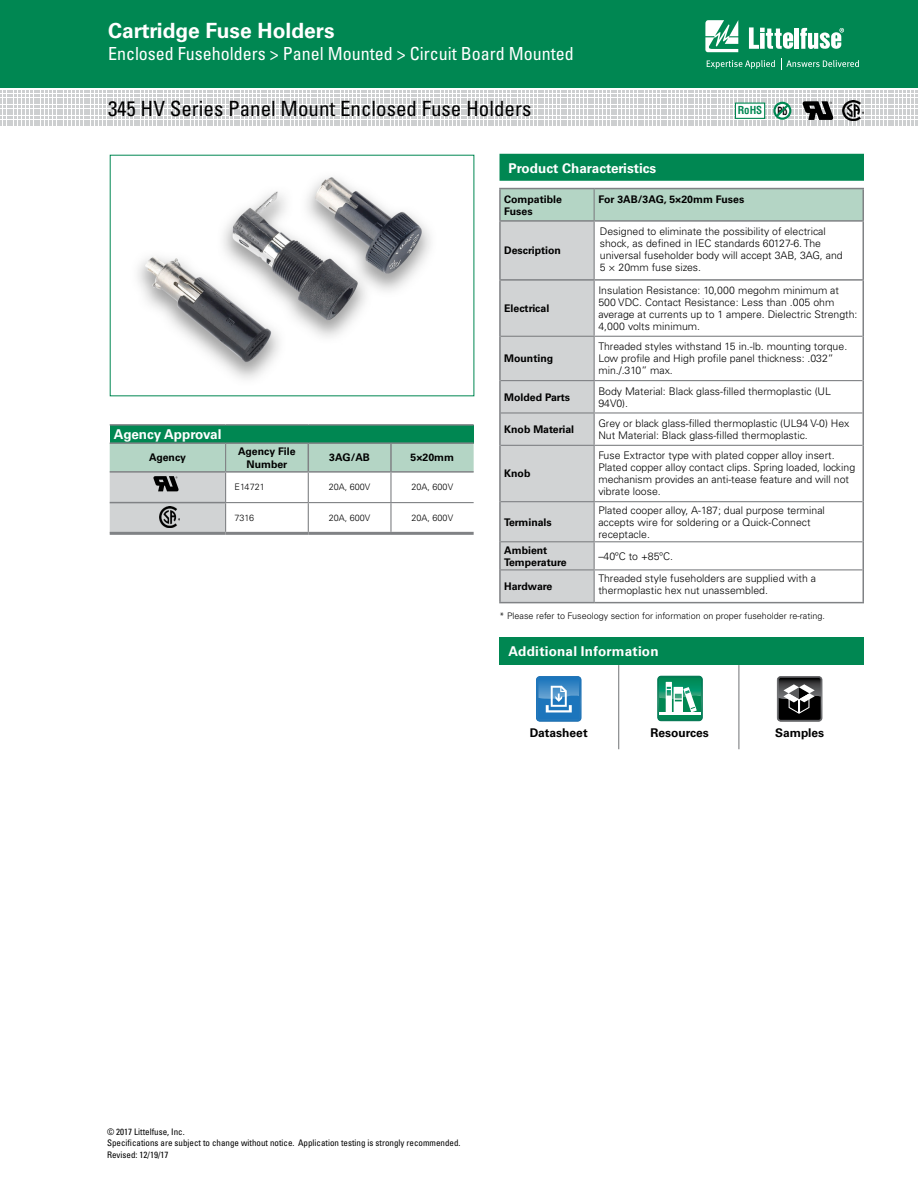
<style>
.page{position:relative;width:918px;height:1188px;background:#fff}
.page>*{position:absolute;margin:0;border:0;box-sizing:border-box;transform-origin:0 0}
.t1{font:condensed 21px "Univers LT Std";color:#000}
.t2{font:700 21px "Univers LT Std";color:#fff}
.t3{font:condensed 18px "Univers LT Std";color:#fff}
.t4{font:700 13.5px "Univers LT Std";color:#fff}
.t5{font:700 12px "Univers LT Std";color:#000}
.t6{font:700 11.55px "Univers LT Std";color:#000;scale:.7 1}
.t7{font:700 condensed 10.8px "Helvetica LT Std";color:#008752}
.t8{font:300 10.5px/12px "Univers LT Std";color:#000}
.t9{font:700 10.5px/12px "Univers LT Std";color:#000}
.t10{font:condensed 9px/10.8px "Univers LT Std";color:#000}
.t11{font:300 9px "Univers LT Std";color:#000}
</style>
<div class="page">
<div style="left:0;top:0;width:918px;height:88px;background:#008752"></div>
<svg style="left:705px;top:20px;width:33px;height:32px"></svg>
<hr style="left:795px;top:28px;width:4px;height:21px;background:#fff">
<svg style="left:800px;top:28px;width:44px;height:21px"></svg>
<svg style="left:749px;top:27px;width:44px;height:22px"></svg>
<svg style="left:707px;top:60px;width:68px;height:9px"></svg>
<svg style="left:781px;top:58px;width:78px;height:12px"></svg>
<div style="left:500px;top:154px;width:364px;height:27px;background:#008752"></div>
<hr style="left:499px;top:188px;width:95px;height:1px;background:#808285">
<hr style="left:499px;top:189px;width:2px;height:31px;background:#808285">
<hr style="left:594px;top:188px;width:270px;height:1px;background:#808285">
<hr style="left:862px;top:189px;width:2px;height:31px;background:#808285">
<hr style="left:499px;top:220px;width:95px;height:2px;background:#808285">
<hr style="left:499px;top:222px;width:2px;height:57px;background:#808285">
<hr style="left:594px;top:220px;width:270px;height:2px;background:#808285">
<hr style="left:862px;top:222px;width:2px;height:57px;background:#808285">
<hr style="left:499px;top:279px;width:95px;height:2px;background:#808285">
<hr style="left:499px;top:281px;width:2px;height:55px;background:#808285">
<hr style="left:594px;top:279px;width:270px;height:2px;background:#808285">
<hr style="left:862px;top:281px;width:2px;height:55px;background:#808285">
<hr style="left:499px;top:336px;width:2px;height:45px;background:#808285">
<hr style="left:862px;top:336px;width:2px;height:45px;background:#808285">
<hr style="left:499px;top:381px;width:2px;height:32px;background:#808285">
<hr style="left:862px;top:381px;width:2px;height:32px;background:#808285">
<hr style="left:499px;top:413px;width:2px;height:32px;background:#808285">
<hr style="left:862px;top:413px;width:2px;height:32px;background:#808285">
<hr style="left:499px;top:445px;width:2px;height:57px;background:#808285">
<hr style="left:862px;top:445px;width:2px;height:57px;background:#808285">
<hr style="left:499px;top:502px;width:2px;height:40px;background:#808285">
<hr style="left:862px;top:502px;width:2px;height:40px;background:#808285">
<hr style="left:499px;top:542px;width:2px;height:28px;background:#808285">
<hr style="left:862px;top:542px;width:2px;height:28px;background:#808285">
<hr style="left:499px;top:570px;width:2px;height:32px;background:#808285">
<hr style="left:862px;top:570px;width:2px;height:32px;background:#808285">
<hr style="left:499px;top:602px;width:95px;height:1px;background:#808285">
<hr style="left:594px;top:602px;width:270px;height:1px;background:#808285">
<svg style="left:500px;top:189px;width:363px;height:414px"></svg>
<hr style="left:501px;top:569px;width:93px;height:1px;background:#808285">
<hr style="left:594px;top:569px;width:269px;height:1px;background:#808285">
<hr style="left:594px;top:570px;width:1px;height:32px;background:#808285">
<svg style="left:0;top:91px;width:917px;height:35px"></svg>
<div style="left:110px;top:425px;width:364px;height:18px;background:#008752"></div>
<hr style="left:110px;top:424px;width:116px;height:2px;background:#808285">
<hr style="left:226px;top:424px;width:82px;height:2px;background:#808285">
<hr style="left:308px;top:424px;width:83px;height:2px;background:#808285">
<hr style="left:391px;top:424px;width:83px;height:2px;background:#808285">
<hr style="left:110px;top:442px;width:116px;height:2px;background:#808285">
<hr style="left:226px;top:442px;width:82px;height:2px;background:#808285">
<hr style="left:308px;top:442px;width:83px;height:2px;background:#808285">
<hr style="left:391px;top:442px;width:83px;height:2px;background:#808285">
<hr style="left:110px;top:532px;width:116px;height:3px;background:#808285">
<hr style="left:226px;top:532px;width:82px;height:3px;background:#808285">
<hr style="left:308px;top:532px;width:83px;height:3px;background:#808285">
<hr style="left:391px;top:532px;width:83px;height:3px;background:#808285">
<svg style="left:110px;top:443px;width:364px;height:90px"></svg>
<img style="left:843px;top:100px;width:20px;height:21px">
<img style="left:160px;top:507px;width:20px;height:20px">
<img style="left:137px;top:177px;width:294px;height:202px">
<div style="left:500px;top:637px;width:364px;height:28px;background:#008752"></div>
<svg style="left:536px;top:676px;width:46px;height:46px;background:#478fc7"></svg>
<svg style="left:777px;top:676px;width:46px;height:46px;background:#4d4d4e"></svg>
<hr style="left:738px;top:665px;width:1px;height:84px;background:#808285">
<hr style="left:618px;top:665px;width:1px;height:84px;background:#808285">
<svg style="left:657px;top:675px;width:46px;height:46px"></svg>
<hr style="left:660px;top:712px;width:41px;height:3px;background:#fff">
<h1 class="t2" style="left:108px;top:18px;width:228px">Cartridge Fuse Holders</h1>
<h2 class="t3" style="left:108px;top:42px;width:467px">Enclosed Fuseholders &gt; Panel Mounted &gt; Circuit Board Mounted</h2>
<h1 class="t1" style="left:108px;top:96px;width:425px">345 HV Series Panel Mount Enclosed Fuse Holders</h1>
<p class="t7" style="left:738px;top:104px;width:26px">RoHS</p>
<p class="t6" style="left:778px;top:104px;width:16px">Pb</p>
<p class="t4" style="left:508px;top:160px;width:149px">Product Characteristics</p>
<p class="t9" style="left:504px;top:193px;width:59px">Compatible<br>Fuses</p>
<p class="t9" style="left:598px;top:193px;width:147px">For 3AB/3AG, 5×20mm Fuses</p>
<p class="t9" style="left:504px;top:245px;width:58px">Description</p>
<p class="t8" style="left:600px;top:225px;width:244px">Designed to eliminate the possibility of electrical shock, as defined in IEC standards 60127-6. The universal fuseholder body will accept 3AB, 3AG, and 5 × 20mm fuse sizes.</p>
<p class="t4" style="left:114px;top:426px;width:109px">Agency Approval</p>
<p class="t9" style="left:149px;top:452px;width:38px">Agency</p>
<p class="t9" style="left:238px;top:445px;width:59px;line-height:12.6px;text-align:center">Agency File<br>Number</p>
<p class="t9" style="left:329px;top:452px;width:42px">3AG/AB</p>
<p class="t9" style="left:411px;top:452px;width:45px">5×20mm</p>
<p class="t11" style="left:235px;top:482px;width:32px">E14721</p>
<p class="t11" style="left:329px;top:482px;width:43px">20A, 600V</p>
<p class="t11" style="left:411px;top:482px;width:43px">20A, 600V</p>
<p class="t11" style="left:235px;top:513px;width:21px">7316</p>
<p class="t11" style="left:329px;top:513px;width:43px">20A, 600V</p>
<p class="t11" style="left:411px;top:513px;width:43px">20A, 600V</p>
<p class="t9" style="left:504px;top:302px;width:47px">Electrical</p>
<p class="t8" style="left:598px;top:284px;width:261px">Insulation Resistance: 10,000 megohm minimum at 500 VDC. Contact Resistance: Less than .005 ohm average at currents up to 1 ampere. Dielectric Strength:<br>4,000 volts minimum.</p>
<p class="t9" style="left:504px;top:353px;width:50px">Mounting</p>
<p class="t8" style="left:598px;top:341px;width:250px">Threaded styles withstand 15 in.-lb. mounting torque.<br>Low profile and High profile panel thickness: .032” min./.310” max.</p>
<p class="t9" style="left:504px;top:391px;width:67px">Molded Parts</p>
<p class="t8" style="left:598px;top:385px;width:234px">Body Material: Black glass-filled thermoplastic (UL<br>94V0).</p>
<p class="t9" style="left:504px;top:423px;width:71px">Knob Material</p>
<p class="t8" style="left:598px;top:417px;width:252px">Grey or black glass-filled thermoplastic (UL94 V-0) Hex<br>Nut Material: Black glass-filled thermoplastic.</p>
<p class="t9" style="left:504px;top:468px;width:28px">Knob</p>
<p class="t8" style="left:598px;top:450px;width:258px">Fuse Extractor type with plated copper alloy insert.<br>Plated copper alloy contact clips. Spring loaded, locking mechanism provides an anti-tease feature and will not vibrate loose.</p>
<p class="t9" style="left:504px;top:516px;width:49px">Terminals</p>
<p class="t8" style="left:598px;top:504px;width:228px">Plated cooper alloy, A-187; dual purpose terminal accepts wire for soldering or a Quick-Connect receptacle.</p>
<p class="t9" style="left:504px;top:544px;width:64px">Ambient<br>Temperature</p>
<p class="t8" style="left:598px;top:550px;width:76px">–40ºC to +85ºC.</p>
<p class="t9" style="left:504px;top:580px;width:50px">Hardware</p>
<p class="t8" style="left:598px;top:572px;width:219px">Threaded style fuseholders are supplied with a thermoplastic hex nut unassembled.</p>
<p class="t11" style="left:500px;top:610px;width:327px">* Please refer to Fuseology section for information on proper fuseholder re-rating.</p>
<p class="t4" style="left:508px;top:643px;width:152px">Additional Information</p>
<p class="t5" style="left:530px;top:725px;width:59px">Datasheet</p>
<p class="t5" style="left:650px;top:726px;width:60px">Resources</p>
<p class="t5" style="left:775px;top:726px;width:51px">Samples</p>
<p class="t10" style="left:107px;top:1126px;width:355px">© 2017 Littelfuse, Inc.<br>Specifications are subject to change without notice. Application testing is strongly recommended.</p>
<p class="t10" style="left:107px;top:1149px;width:63px">Revised: 12/19/17</p>
</div>
